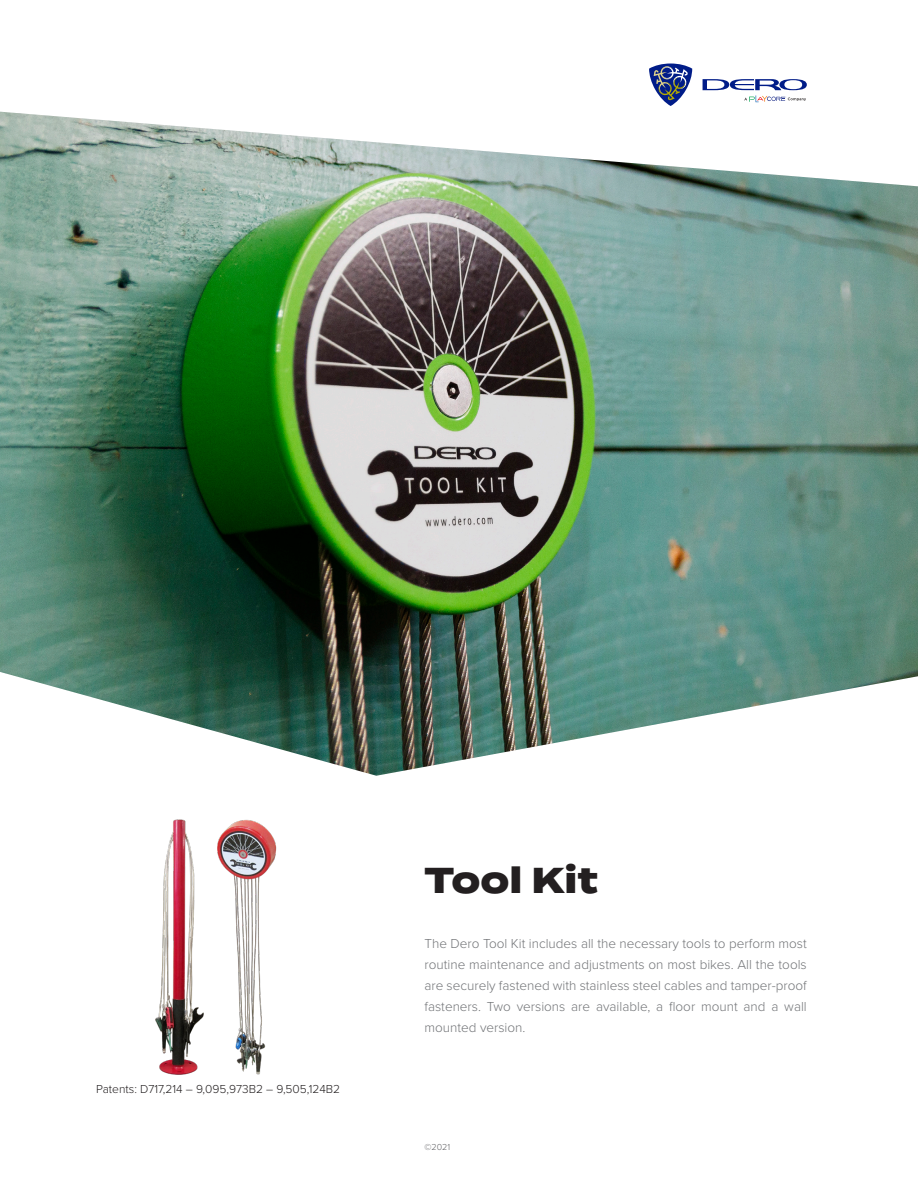
<style>
.page{position:relative;width:918px;height:1188px;background:#fff}
.page>*{position:absolute;margin:0;border:0;box-sizing:border-box;transform-origin:0 0}
.t1{font:800 36px "Termina";color:#231f20}
.Cover_Sales_Paragrap{font:300 13.5px/21px "Proxima Nova";color:#727477;text-align:justify}
.Body_Text_Normal{font:300 12px "Proxima Nova";color:#231f20}
.t2{font:300 9px "Proxima Nova";color:#636366}
</style>
<div class="page">
<svg style="left:649px;top:64px;width:43px;height:42px"></svg>
<svg style="left:703px;top:79px;width:104px;height:23px"></svg>
<img style="left:155px;top:819px;width:122px;height:256px">
<img style="left:0;top:112px;width:918px;height:664px">
<p class="Body_Text_Normal" style="left:96px;top:1080px;width:246px">Patents: D717,214 – 9,095,973B2 – 9,505,124B2</p>
<p class="t1" style="left:425px;top:853px;width:175px">Tool Kit</p>
<p class="Cover_Sales_Paragrap" style="left:425px;top:932px;width:384px">The Dero Tool Kit includes all the necessary tools to perform most routine maintenance and adjustments on most bikes. All the tools are securely fastened with stainless steel cables and tamper-proof fasteners. Two versions are available, a floor mount and a wall mounted version.</p>
<p class="t2" style="left:425px;top:1140px;width:27px">©2021</p>
</div>
